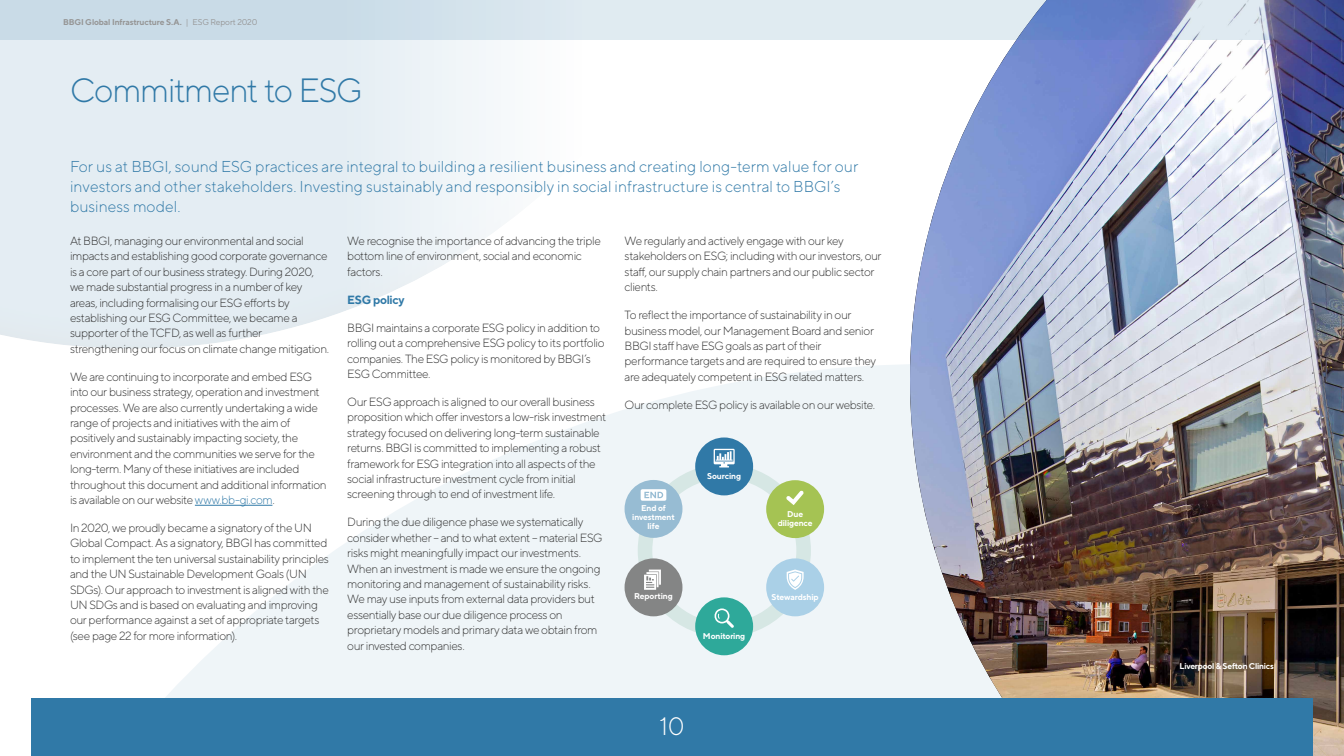
<style>
.page{position:relative;width:1344px;height:756px;background:#fff}
.page>*{position:absolute;margin:0;border:0;box-sizing:border-box;transform-origin:0 0}
.t1{font:300 33.63px "TT Norms";letter-spacing:-.04em;color:#3079a7}
.t2{font:300 25.2px "TT Norms";color:#fff}
.t3{font:300 15.75px/20.3px "TT Norms";color:#3079a7}
.t4{font:300 11.9px/15.4px "TT Norms";letter-spacing:-.04em;color:#333}
.t5{font:700 11.9px "TT Norms";letter-spacing:-.03em;color:#3079a7}
.t6{font:700 8.44px/8.9px "TT Norms";letter-spacing:-.02em;color:#fff;text-align:center}
.t7{font:700 8.4px "TT Norms";letter-spacing:-.02em;color:#969696}
.t8{font:700 8.4px "TT Norms";letter-spacing:-.03em;color:#fff}
.s1{font-weight:400}
.s2{color:#3079a7}
</style>
<div class="page">
<svg style="left:165px;top:364px;width:745px;height:334px;fill:#eff5f8"></svg>
<img style="left:910px;top:40px;width:434px;height:716px">
<div style="left:0;top:0;width:755px;height:349px;background:#000;opacity:.8"></div>
<div style="left:31px;top:698px;width:1281px;height:58px;background:#3079a7"></div>
<svg style="left:0;top:0;width:1344px;height:40px;background:#c1d0e2"></svg>
<hr style="left:195px;top:505px;width:77px;height:1px;background:#3079a7">
<div style="left:638px;top:464px;width:173px;height:173px;border:15px solid #d6e7e4;border-radius:50%"></div>
<div style="left:695px;top:438px;width:58px;height:57px;background:#3079a7;border-radius:50%"></div>
<svg style="left:714px;top:449px;width:21px;height:19px"></svg>
<div style="left:766px;top:480px;width:58px;height:58px;background:#a5c353;border-radius:50%"></div>
<svg style="left:786px;top:491px;width:18px;height:14px"></svg>
<div style="left:766px;top:558px;width:58px;height:58px;background:#aad0e7;border-radius:50%"></div>
<svg style="left:787px;top:570px;width:17px;height:20px"></svg>
<div style="left:625px;top:480px;width:57px;height:58px;background:#97bcd3;border-radius:50%"></div>
<div style="left:695px;top:597px;width:58px;height:58px;background:#2ea99a;border-radius:50%"></div>
<svg style="left:714px;top:608px;width:20px;height:20px"></svg>
<div style="left:625px;top:558px;width:57px;height:58px;background:#848585;border-radius:50%"></div>
<svg style="left:644px;top:570px;width:17px;height:20px"></svg>
<svg style="left:641px;top:489px;width:25px;height:12px"></svg>
<svg style="left:644px;top:492px;width:19px;height:6px"></svg>
<p class="t7" style="left:63px;top:17px;width:196px">BBGI Global Infrastructure S.A. <span class="s1">| ESG Report 2020</span></p>
<h1 class="t1" style="left:70px;top:70px;width:294px">Commitment to ESG</h1>
<p class="t3" style="left:70px;top:156px;width:790px">For us at BBGI, sound ESG practices are integral to building a resilient business and creating long-term value for our investors and other stakeholders. Investing sustainably and responsibly in social infrastructure is central to BBGI’s business model.</p>
<p class="t4" style="left:70px;top:233px;width:261px">At BBGI, managing our environmental and social impacts and establishing good corporate governance is a core part of our business strategy. During 2020, we made substantial progress in a number of key areas, including formalising our ESG efforts by establishing our ESG Committee, we became a supporter of the TCFD, as well as further strengthening our focus on climate change mitigation.</p>
<p class="t4" style="left:70px;top:369px;width:258px">We are continuing to incorporate and embed ESG into our business strategy, operation and investment processes. We are also currently undertaking a wide range of projects and initiatives with the aim of positively and sustainably impacting society, the environment and the communities we serve for the long-term. Many of these initiatives are included throughout this document and additional information is available on our website <span class="s2">www.bb-gi.com</span>.</p>
<p class="t4" style="left:70px;top:520px;width:260px">In 2020, we proudly became a signatory of the UN Global Compact. As a signatory, BBGI has committed to implement the ten universal sustainability principles and the UN Sustainable Development Goals (UN SDGs). Our approach to investment is aligned with the UN SDGs and is based on evaluating and improving our performance against a set of appropriate targets (see page 22 for more information).</p>
<p class="t4" style="left:347px;top:233px;width:255px">We recognise the importance of advancing the triple bottom line of environment, social and economic factors.</p>
<p class="t5" style="left:347px;top:292px;width:59px">ESG policy</p>
<p class="t4" style="left:347px;top:320px;width:259px">BBGI maintains a corporate ESG policy in addition to rolling out a comprehensive ESG policy to its portfolio companies. The ESG policy is monitored by BBGI’s ESG Committee.</p>
<p class="t4" style="left:347px;top:394px;width:261px">Our ESG approach is aligned to our overall business proposition which offer investors a low-risk investment strategy focused on delivering long-term sustainable returns. BBGI is committed to implementing a robust framework for ESG integration into all aspects of the social infrastructure investment cycle from initial screening through to end of investment life.</p>
<p class="t4" style="left:347px;top:514px;width:257px">During the due diligence phase we systematically consider whether – and to what extent – material ESG risks might meaningfully impact our investments.<br>When an investment is made we ensure the ongoing monitoring and management of sustainability risks.<br>We may use inputs from external data providers but essentially base our due diligence process on proprietary models and primary data we obtain from our invested companies.</p>
<p class="t4" style="left:625px;top:233px;width:259px">We regularly and actively engage with our key stakeholders on ESG; including with our investors, our staff, our supply chain partners and our public sector clients.</p>
<p class="t4" style="left:625px;top:307px;width:253px">To reflect the importance of sustainability in our business model, our Management Board and senior BBGI staff have ESG goals as part of their performance targets and are required to ensure they are adequately competent in ESG related matters.</p>
<p class="t4" style="left:625px;top:397px;width:252px">Our complete ESG policy is available on our website.</p>
<p class="t6" style="left:707px;top:472px;width:35px">Sourcing</p>
<p class="t6" style="left:632px;top:504px;width:44px">End of investment life</p>
<p class="t6" style="left:778px;top:509px;width:36px;line-height:8.7px">Due diligence</p>
<p class="t6" style="left:634px;top:592px;width:40px">Reporting</p>
<p class="t6" style="left:772px;top:592px;width:49px">Stewardship</p>
<p class="t6" style="left:703px;top:631px;width:44px">Monitoring</p>
<h2 class="t2" style="left:659px;top:711px;width:27px">10</h2>
<p class="t8" style="left:1180px;top:660px;width:96px">Liverpool &amp; Sefton Clinics</p>
</div>
